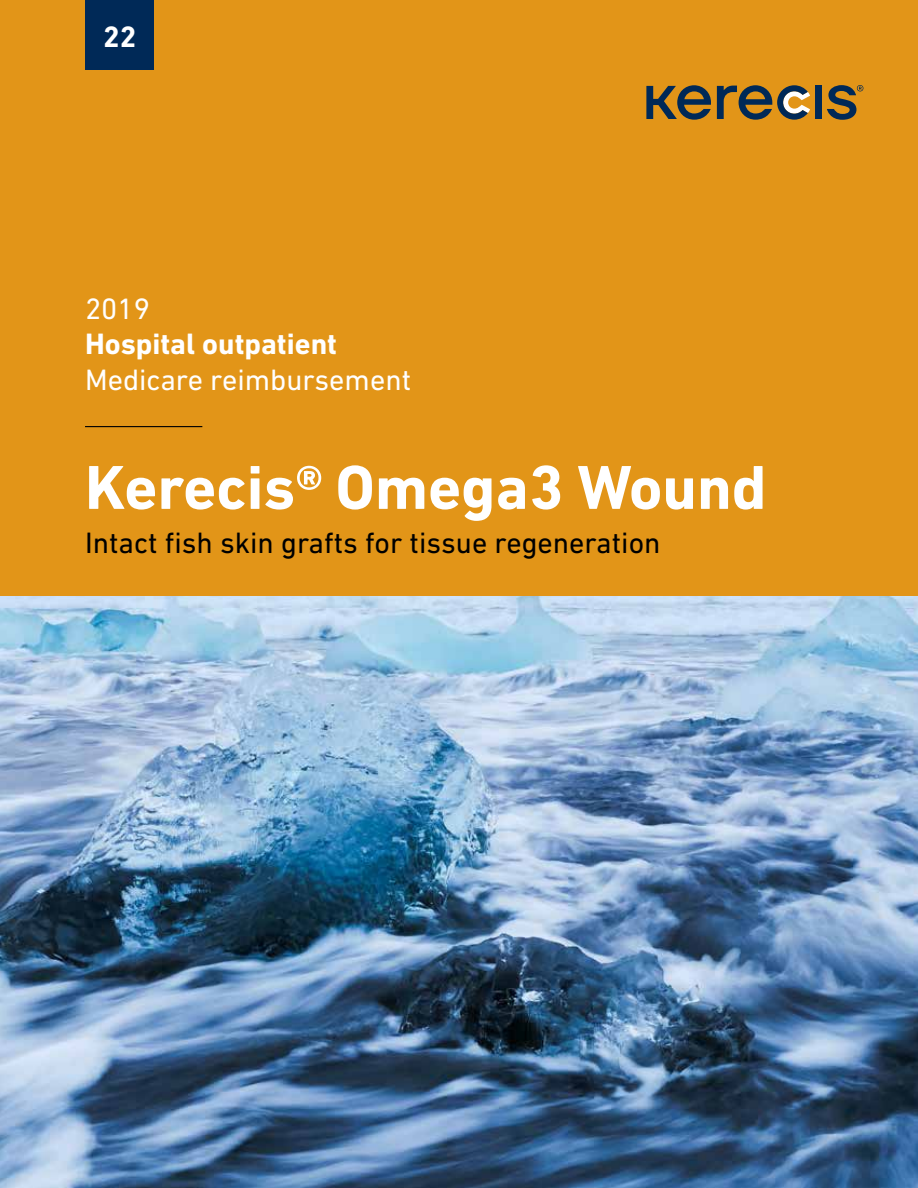
<style>
.page{position:relative;width:918px;height:1188px;background:#fff}
.page>*{position:absolute;margin:0;border:0;box-sizing:border-box;transform-origin:0 0}
.t1{font:700 63px "DIN Next LT Pro";color:#fff}
.t2{font:30px "DIN Next LT Pro";color:#000}
.t3{font:30px "DIN Next LT Pro";color:#fff}
.t4{font:700 30px "DIN Next LT Pro";color:#fff}
</style>
<div class="page">
<img style="left:0;top:595px;width:918px;height:593px">
<div style="left:0;top:0;width:918px;height:595px;background:#e29518"></div>
<hr style="left:85px;top:426px;width:117px;height:1px;background:#000">
<div style="left:86px;top:0;width:68px;height:70px;background:#002957"></div>
<div style="left:815px;top:86px;width:7px;height:33px;background:#002957"></div>
<svg style="left:646px;top:85px;width:65px;height:35px"></svg>
<svg style="left:827px;top:85px;width:36px;height:35px"></svg>
<svg style="left:717px;top:85px;width:93px;height:35px"></svg>
<p class="t4" style="left:103px;top:19px;width:35px">22</p>
<p class="t3" style="left:85px;top:291px;width:67px">2019</p>
<p class="t4" style="left:85px;top:327px;width:254px">Hospital outpatient</p>
<p class="t3" style="left:85px;top:362px;width:328px">Medicare reimbursement</p>
<h1 class="t1" style="left:85px;top:451px;width:683px">Kerecis® Omega3 Wound</h1>
<p class="t2" style="left:85px;top:525px;width:577px">Intact fish skin grafts for tissue regeneration</p>
</div>
